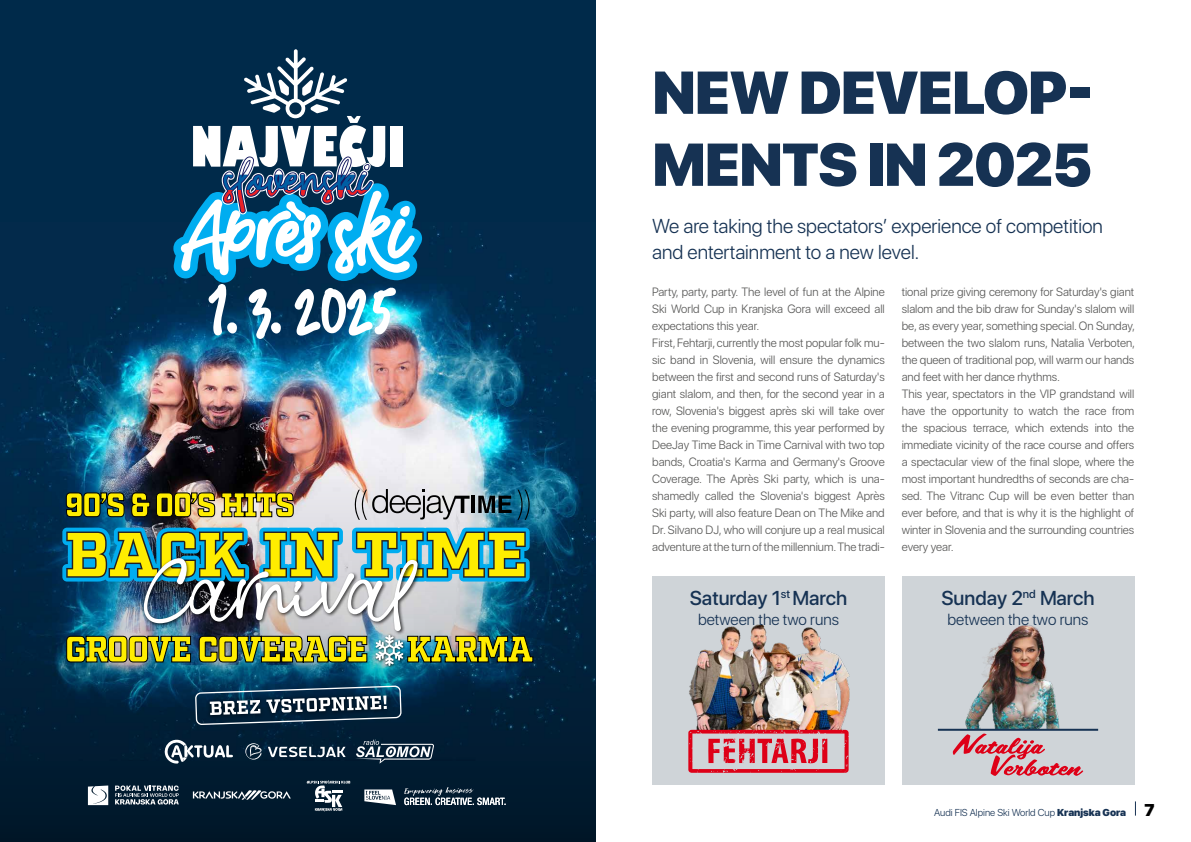
<style>
.page{position:relative;width:1191px;height:842px;background:#fff}
.page>*{position:absolute;margin:0;border:0;box-sizing:border-box;transform-origin:0 0}
.t1{font:900 60px/72px "SF Pro Display";letter-spacing:-.02em;color:#163253}
.t2{font:300 20px/26px "SF Pro Display";color:#163253}
.t3{font:500 20px "SF Pro Display";color:#163253}
.t4{font:300 16px "SF Pro Display";color:#163253}
.t5{font:300 12px/17px "SF Pro Display";color:#575756}
.t6{font:300 10px "SF Pro Display";color:#163253}
.s1{font-weight:900}
.s2{font-weight:900;font-size:17px;color:#000}
</style>
<div class="page">
<svg style="left:1135px;top:801px;width:1px;height:15px"></svg>
<div style="left:652px;top:576px;width:232px;height:209px;background:#cfd4d8"></div>
<div style="left:901px;top:576px;width:233px;height:209px;background:#cfd4d8"></div>
<div style="left:0;top:0;width:595px;height:842px;background:#002a4a"></div>
<img style="left:1px;top:226px;width:590px;height:232px">
<svg style="left:0;top:458px;width:595px;height:384px"></svg>
<svg style="left:307px;top:780px;width:43px;height:31px"></svg>
<svg style="left:364px;top:789px;width:32px;height:16px"></svg>
<svg style="left:404px;top:787px;width:101px;height:18px"></svg>
<svg style="left:193px;top:790px;width:98px;height:10px"></svg>
<svg style="left:115px;top:785px;width:64px;height:19px"></svg>
<svg style="left:88px;top:785px;width:20px;height:20px"></svg>
<svg style="left:164px;top:739px;width:69px;height:24px"></svg>
<svg style="left:268px;top:746px;width:78px;height:11px"></svg>
<svg style="left:245px;top:743px;width:17px;height:16px"></svg>
<svg style="left:355px;top:740px;width:79px;height:24px"></svg>
<hr style="left:471px;top:496px;width:4px;height:17px;background:#000">
<svg style="left:478px;top:496px;width:33px;height:17px"></svg>
<svg style="left:355px;top:489px;width:114px;height:31px"></svg>
<svg style="left:517px;top:489px;width:13px;height:31px"></svg>
<img style="left:65px;top:492px;width:229px;height:26px">
<div style="left:374px;top:634px;width:32px;height:35px;background:#000;opacity:.75"></div>
<img style="left:62px;top:528px;width:472px;height:138px">
<svg style="left:173px;top:49px;width:249px;height:290px"></svg>
<svg style="left:194px;top:686px;width:208px;height:38px"></svg>
<img style="left:689px;top:624px;width:161px;height:106px">
<img style="left:938px;top:624px;width:160px;height:105px">
<svg style="left:688px;top:730px;width:160px;height:43px"></svg>
<hr style="left:938px;top:729px;width:160px;height:2px;background:#163253">
<svg style="left:952px;top:733px;width:131px;height:43px"></svg>
<h1 class="t1" style="left:652px;top:57px;width:443px">NEW DEVELOP-<br>MENTS IN 2025</h1>
<h2 class="t2" style="left:652px;top:213px;width:452px">We are taking the spectators’ experience of competition and entertainment to a new level.</h2>
<p class="t5" style="left:652px;top:283px;width:234px">Party, party, party. The level of fun at the Alpine Ski World Cup in Kranjska Gora will exceed all expectations this year.<br>First, Fehtarji, currently the most popular folk mu&shy;sic band in Slovenia, will ensure the dynamics between the first and second runs of Saturday's giant slalom, and then, for the second year in a row, Slovenia's biggest après ski will take over the evening programme, this year performed by DeeJay Time Back in Time Carnival with two top bands, Croatia's Karma and Germany's Groove Coverage. The Après Ski party, which is una&shy;shamedly called the Slovenia's biggest Après Ski party, will also feature Dean on The Mike and Dr. Silvano DJ, who will conjure up a real musical adventure at the turn of the millennium. The tradi-</p>
<p class="t5" style="left:901px;top:283px;width:235px">tional prize giving ceremony for Saturday's giant slalom and the bib draw for Sunday's slalom will be, as every year, something special. On Sunday, between the two slalom runs, Natalia Verboten, the queen of traditional pop, will warm our hands and feet with her dance rhythms.<br>This year, spectators in the VIP grandstand will have the opportunity to watch the race from the spacious terrace, which extends into the immediate vicinity of the race course and offers a spectacular view of the final slope, where the most important hundredths of seconds are cha&shy;sed. The Vitranc Cup will be even better than ever before, and that is why it is the highlight of winter in Slovenia and the surrounding countries every year.</p>
<h2 class="t3" style="left:690px;top:583px;width:159px">Saturday 1<sup>st</sup> March</h2>
<h3 class="t4" style="left:698px;top:610px;width:142px">between the two runs</h3>
<h2 class="t3" style="left:941px;top:583px;width:154px">Sunday 2<sup>nd</sup> March</h2>
<h3 class="t4" style="left:947px;top:610px;width:142px">between the two runs</h3>
<p class="t6" style="left:934px;top:806px;width:222px">Audi FIS Alpine Ski World Cup <span class="s1">Kranjska Gora</span> <span class="s2">7</span></p>
</div>
